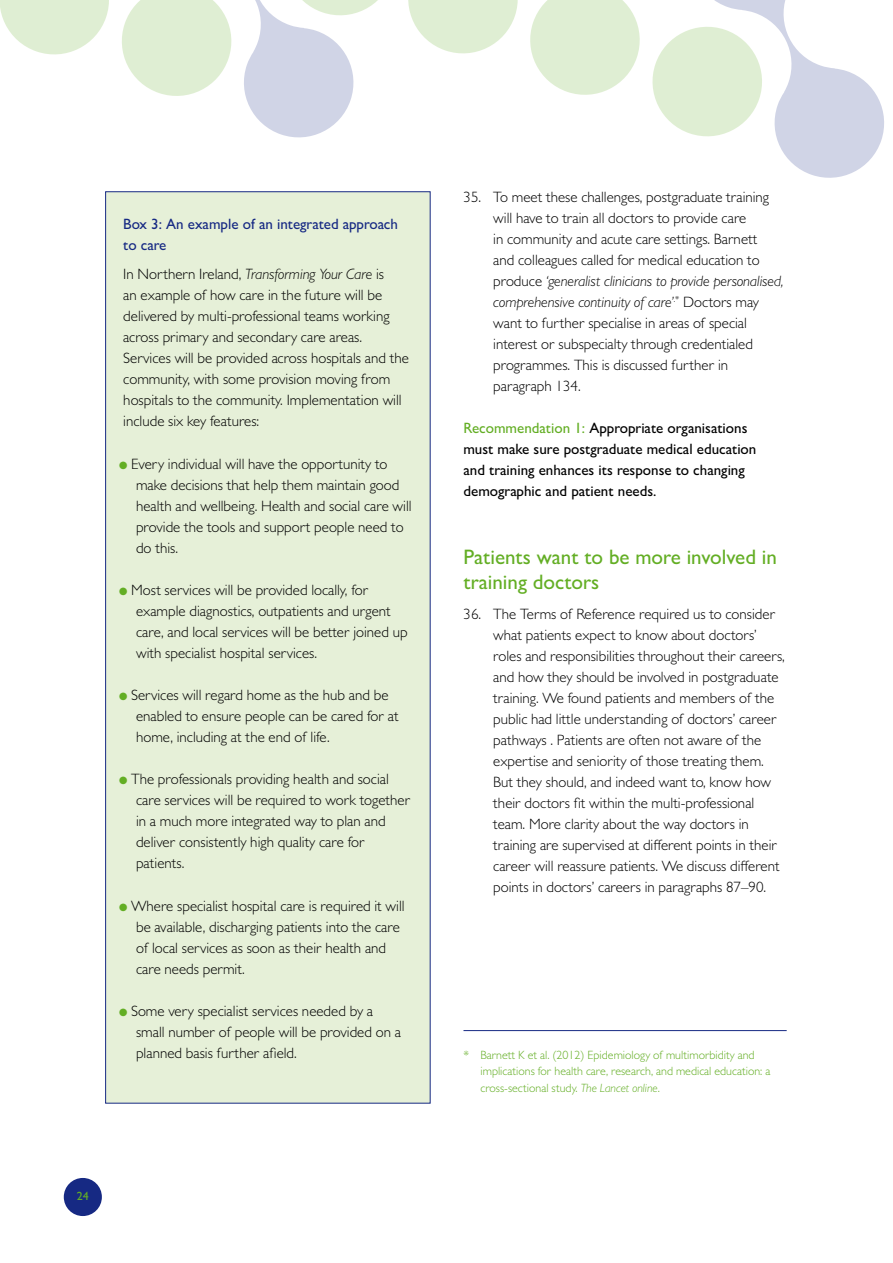
<style>
.page{position:relative;width:893px;height:1263px;background:#fff}
.page>*{position:absolute;margin:0;border:0;box-sizing:border-box;transform-origin:0 0}
.t1{font:500 21px/25.5px "Gill Sans MT Std";color:#63ae24}
.t2{font:300 15px/21px "Gill Sans MT Std";color:#000}
.t3{font:500 15px/21px "Gill Sans MT Std";color:#000}
.t4{font:500 15px/21px "Gill Sans MT Std";color:#162983}
.t5{font:300 12px/16.5px "Gill Sans MT Std";color:#63ae24}
.t6{font:500 12px "Gill Sans MT Std";color:#63ae24}
.s1{font-style:italic}
.s2{color:#63ae24}
</style>
<div class="page">
<div style="left:64px;top:1178px;width:38px;height:38px;background:#162983;border-radius:50%"></div>
<svg style="left:0;top:0;width:884px;height:178px"></svg>
<div style="left:105px;top:191px;width:326px;height:912px;background:#e6f0d8;border:1px solid #162983"></div>
<hr style="left:463px;top:1030px;width:324px;height:1px;background:#162983">
<p class="t4" style="left:123px;top:213px;width:276px">Box 3: An example of an integrated approach to care</p>
<p class="t2" style="left:123px;top:264px;width:287px">In Northern Ireland, <span class="s1">Transforming Your Care</span> is<br>an example of how care in the future will be delivered by multi-professional teams working across primary and secondary care areas.<br>Services will be provided across hospitals and the community, with some provision moving from hospitals to the community. Implementation will include six key features:</p>
<p class="t2" style="left:136px;top:453px;width:277px;text-indent:-17px"><span class="s2">●</span> Every individual will have the opportunity to make decisions that help them maintain good health and wellbeing. Health and social care will provide the tools and support people need to do this.</p>
<p class="t2" style="left:136px;top:579px;width:273px;text-indent:-17px"><span class="s2">●</span> Most services will be provided locally, for example diagnostics, outpatients and urgent care, and local services will be better joined up with specialist hospital services.</p>
<p class="t2" style="left:136px;top:684px;width:264px;text-indent:-17px"><span class="s2">●</span> Services will regard home as the hub and be enabled to ensure people can be cared for at home, including at the end of life.</p>
<p class="t2" style="left:136px;top:769px;width:276px;text-indent:-17px"><span class="s2">●</span> The professionals providing health and social care services will be required to work together in a much more integrated way to plan and deliver consistently high quality care for patients.</p>
<p class="t2" style="left:136px;top:895px;width:270px;text-indent:-17px"><span class="s2">●</span> Where specialist hospital care is required it will be available, discharging patients into the care of local services as soon as their health and care needs permit.</p>
<p class="t2" style="left:136px;top:1000px;width:266px;text-indent:-17px"><span class="s2">●</span> Some very specialist services needed by a small number of people will be provided on a planned basis further afield.</p>
<p class="t6" style="left:77px;top:1189px;width:13px">24</p>
<p class="t2" style="left:493px;top:186px;width:292px;text-indent:-30px">35. To meet these challenges, postgraduate training will have to train all doctors to provide care<br>in community and acute care settings. Barnett<br>and colleagues called for medical education to produce <span class="s1">‘generalist clinicians to provide personalised, comprehensive continuity of care’</span><sup>.*</sup> Doctors may want to further specialise in areas of special interest or subspecialty through credentialed programmes. This is discussed further in paragraph 134.</p>
<p class="t3" style="left:463px;top:417px;width:294px"><span class="s2">Recommendation 1:</span> Appropriate organisations must make sure postgraduate medical education and training enhances its response to changing demographic and patient needs.</p>
<h1 class="t1" style="left:463px;top:544px;width:315px">Patients want to be more involved in training doctors</h1>
<p class="t2" style="left:493px;top:603px;width:293px;text-indent:-30px">36. The Terms of Reference required us to consider what patients expect to know about doctors’ roles and responsibilities throughout their careers, and how they should be involved in postgraduate training. We found patients and members of the public had little understanding of doctors’ career pathways . Patients are often not aware of the expertise and seniority of those treating them.<br>But they should, and indeed want to, know how their doctors fit within the multi-professional team. More clarity about the way doctors in training are supervised at different points in their career will reassure patients. We discuss different points in doctors’ careers in paragraphs 87–90.</p>
<p class="t5" style="left:480px;top:1046px;width:291px;text-indent:-17px">* Barnett K et al. (2012) Epidemiology of multimorbidity and implications for health care, research, and medical education: a cross-sectional study. <span class="s1">The Lancet online</span>.</p>
</div>
